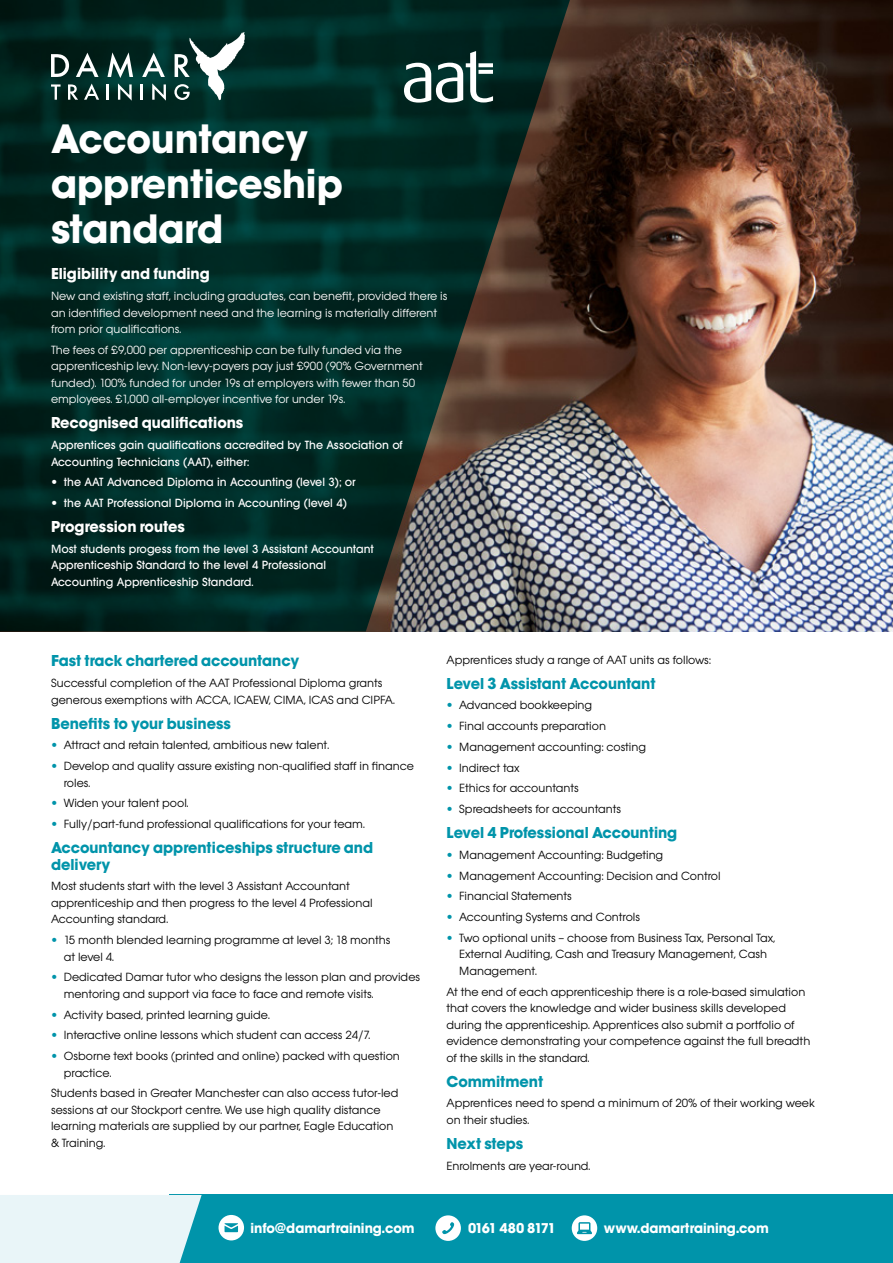
<style>
.page{position:relative;width:893px;height:1263px;background:#fff}
.page>*{position:absolute;margin:0;border:0;box-sizing:border-box;transform-origin:0 0}
.t1{font:700 39px/45px "Avant Garde SB";color:#fff}
.t2{font:700 15px/16.5px "Avant Garde SB";color:#0094aa}
.t3{font:700 15px "Avant Garde SB";color:#fff}
.t4{font:700 13.5px "Avant Garde SB";color:#fff}
.t5{font:700 13.5px "Avant Garde SB";letter-spacing:-.11em;color:#fff}
.t6{font:11.25px/16.5px "Avant Garde SB";color:#000}
.t7{font:11.25px/16.5px "Avant Garde SB";color:#fff}
.t8{font:500 11.25px/16.5px "Avant Garde SB";color:#fff}
.s1{color:#0094aa}
</style>
<div class="page">
<img style="left:574px;top:0;width:319px;height:631px">
<svg style="left:0;top:0;width:574px;height:631px;background:#13322d"></svg>
<svg style="left:51px;top:54px;width:18px;height:23px"></svg>
<svg style="left:76px;top:53px;width:23px;height:24px"></svg>
<svg style="left:142px;top:53px;width:23px;height:24px"></svg>
<svg style="left:51px;top:84px;width:10px;height:16px"></svg>
<svg style="left:68px;top:84px;width:10px;height:16px"></svg>
<svg style="left:84px;top:83px;width:15px;height:17px"></svg>
<hr style="left:106px;top:84px;width:3px;height:16px;background:#fff">
<svg style="left:107px;top:52px;width:26px;height:49px"></svg>
<svg style="left:141px;top:84px;width:2px;height:16px"></svg>
<svg style="left:152px;top:83px;width:14px;height:18px"></svg>
<svg style="left:174px;top:31px;width:71px;height:70px"></svg>
<div style="left:169px;top:1195px;width:724px;height:68px;background:#0094aa"></div>
<div style="left:219px;top:1215px;width:25px;height:25px;background:#fff;border-radius:50%"></div>
<div style="left:435px;top:1215px;width:26px;height:26px;background:#fff;border-radius:50%"></div>
<div style="left:572px;top:1215px;width:25px;height:26px;background:#fff;border-radius:50%"></div>
<svg style="left:224px;top:1223px;width:14px;height:9px"></svg>
<svg style="left:442px;top:1222px;width:13px;height:13px"></svg>
<svg style="left:577px;top:1222px;width:15px;height:12px"></svg>
<div style="left:0;top:1195px;width:202px;height:68px;background:#e9f5f8"></div>
<svg style="left:404px;top:51px;width:89px;height:52px"></svg>
<svg style="left:478px;top:63px;width:15px;height:4px"></svg>
<svg style="left:478px;top:70px;width:15px;height:4px"></svg>
<h1 class="t1" style="left:51px;top:118px;width:293px">Accountancy apprenticeship standard</h1>
<h2 class="t3" style="left:51px;top:265px;width:160px">Eligibility and funding</h2>
<p class="t7" style="left:51px;top:288px;width:398px">New and existing staff, including graduates, can benefit, provided there is an identified development need and the learning is materially different from prior qualifications.</p>
<p class="t7" style="left:51px;top:342px;width:373px">The fees of £9,000 per apprenticeship can be fully funded via the apprenticeship levy. Non-levy-payers pay just £900 (90% Government funded). 100% funded for under 19s at employers with fewer than 50 employees. £1,000 all-employer incentive for under 19s.</p>
<h2 class="t3" style="left:51px;top:414px;width:194px">Recognised qualifications</h2>
<p class="t8" style="left:51px;top:437px;width:353px">Apprentices gain qualifications accredited by The Association of<br>Accounting Technicians (AAT), either:</p>
<p class="t8" style="left:51px;top:474px;width:306px">• the AAT Advanced Diploma in Accounting (level 3); or</p>
<p class="t8" style="left:51px;top:495px;width:297px">• the AAT Professional Diploma in Accounting (level 4)</p>
<h2 class="t3" style="left:51px;top:518px;width:135px">Progression routes</h2>
<p class="t8" style="left:51px;top:541px;width:324px">Most students progess from the level 3 Assistant Accountant<br>Apprenticeship Standard to the level 4 Professional<br>Accounting Apprenticeship Standard.</p>
<h2 class="t2" style="left:51px;top:653px;width:250px">Fast track chartered accountancy</h2>
<p class="t6" style="left:51px;top:675px;width:345px">Successful completion of the AAT Professional Diploma grants generous exemptions with ACCA, ICAEW, CIMA, ICAS and CIPFA.</p>
<h2 class="t2" style="left:51px;top:715px;width:181px">Benefits to your business</h2>
<p class="t6" style="left:51px;top:737px;width:280px"><span class="s1">•</span> Attract and retain talented, ambitious new talent.</p>
<p class="t6" style="left:64px;top:758px;width:352px;text-indent:-13px"><span class="s1">•</span> Develop and quality assure existing non-qualified staff in finance roles.</p>
<p class="t6" style="left:51px;top:795px;width:139px"><span class="s1">•</span> Widen your talent pool.</p>
<p class="t6" style="left:51px;top:816px;width:315px"><span class="s1">•</span> Fully/part-fund professional qualifications for your team.</p>
<h2 class="t2" style="left:51px;top:840px;width:324px">Accountancy apprenticeships structure and delivery</h2>
<p class="t6" style="left:51px;top:878px;width:323px">Most students start with the level 3 Assistant Accountant apprenticeship and then progress to the level 4 Professional<br>Accounting standard.</p>
<p class="t6" style="left:64px;top:932px;width:328px;text-indent:-13px"><span class="s1">•</span> 15 month blended learning programme at level 3; 18 months at level 4.</p>
<p class="t6" style="left:64px;top:969px;width:358px;text-indent:-13px"><span class="s1">•</span> Dedicated Damar tutor who designs the lesson plan and provides mentoring and support via face to face and remote visits.</p>
<p class="t6" style="left:51px;top:1006px;width:220px"><span class="s1">•</span> Activity based, printed learning guide.</p>
<p class="t6" style="left:51px;top:1027px;width:321px"><span class="s1">•</span> Interactive online lessons which student can access 24/7.</p>
<p class="t6" style="left:64px;top:1048px;width:338px;text-indent:-13px"><span class="s1">•</span> Osborne text books (printed and online) packed with question practice.</p>
<p class="t6" style="left:51px;top:1085px;width:349px">Students based in Greater Manchester can also access tutor-led sessions at our Stockport centre. We use high quality distance learning materials are supplied by our partner, Eagle Education &amp; Training.</p>
<p class="t6" style="left:446px;top:651px;width:266px">Apprentices study a range of AAT units as follows:</p>
<h2 class="t2" style="left:446px;top:675px;width:211px">Level 3 Assistant Accountant</h2>
<p class="t6" style="left:446px;top:697px;width:147px"><span class="s1">•</span> Advanced bookkeeping</p>
<p class="t6" style="left:446px;top:718px;width:161px"><span class="s1">•</span> Final accounts preparation</p>
<p class="t6" style="left:446px;top:739px;width:201px"><span class="s1">•</span> Management accounting: costing</p>
<p class="t6" style="left:446px;top:759px;width:75px"><span class="s1">•</span> Indirect tax</p>
<p class="t6" style="left:446px;top:780px;width:134px"><span class="s1">•</span> Ethics for accountants</p>
<p class="t6" style="left:446px;top:801px;width:176px"><span class="s1">•</span> Spreadsheets for accountants</p>
<h2 class="t2" style="left:446px;top:825px;width:232px">Level 4 Professional Accounting</h2>
<p class="t6" style="left:446px;top:847px;width:218px"><span class="s1">•</span> Management Accounting: Budgeting</p>
<p class="t6" style="left:446px;top:867px;width:276px"><span class="s1">•</span> Management Accounting: Decision and Control</p>
<p class="t6" style="left:446px;top:888px;width:127px"><span class="s1">•</span> Financial Statements</p>
<p class="t6" style="left:446px;top:909px;width:195px"><span class="s1">•</span> Accounting Systems and Controls</p>
<p class="t6" style="left:459px;top:930px;width:318px;text-indent:-13px"><span class="s1">•</span> Two optional units – choose from Business Tax, Personal Tax,<br>External Auditing, Cash and Treasury Management, Cash<br>Management.</p>
<p class="t6" style="left:446px;top:983px;width:365px">At the end of each apprenticeship there is a role-based simulation that covers the knowledge and wider business skills developed during the apprenticeship. Apprentices also submit a portfolio of evidence demonstrating your competence against the full breadth of the skills in the standard.</p>
<h2 class="t2" style="left:446px;top:1073px;width:98px">Commitment</h2>
<p class="t6" style="left:446px;top:1095px;width:370px">Apprentices need to spend a minimum of 20% of their working week on their studies.</p>
<h2 class="t2" style="left:446px;top:1136px;width:78px">Next steps</h2>
<p class="t6" style="left:446px;top:1157px;width:145px">Enrolments are year-round.</p>
<p class="t4" style="left:250px;top:1220px;width:166px">info@damartraining.com</p>
<p class="t5" style="left:468px;top:1221px;width:89px">0161 480 8171</p>
<p class="t4" style="left:604px;top:1221px;width:166px">www.damartraining.com</p>
</div>
